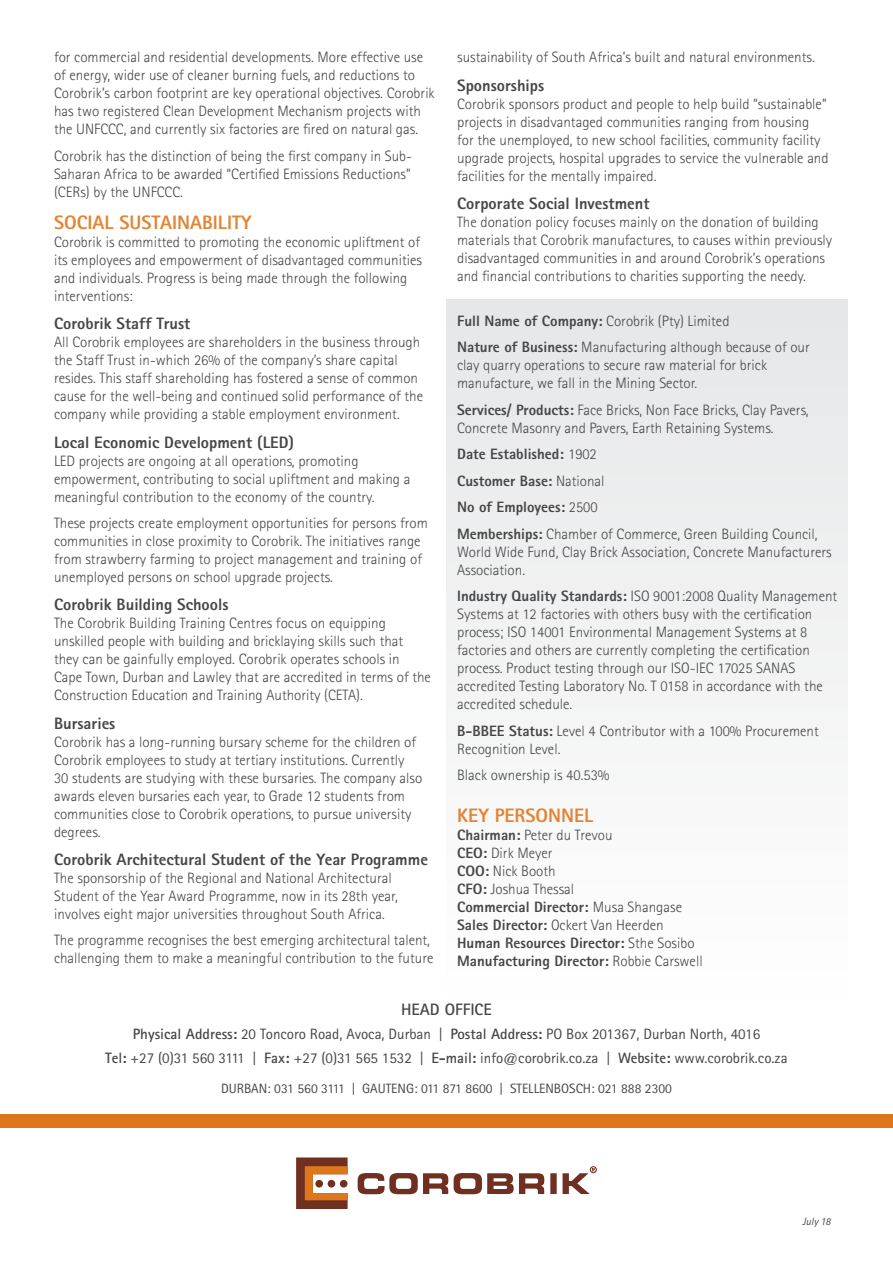
<style>
.page{position:relative;width:893px;height:1263px;background:#fff}
.page>*{position:absolute;margin:0;border:0;box-sizing:border-box;transform-origin:0 0}
.t1{font:800 19.5px "Rotis Sans Serif";color:#e28432}
.t2{font:800 16.5px "Rotis Sans Serif";color:#464547}
.t3{font:700 16.5px "Rotis Sans Serif";color:#464547}
.t4{font:300 15px/18px "Rotis Sans Serif";color:#464547}
.t5{font:800 15px/18px "Rotis Sans Serif";color:#464547}
.t6{font:15px/24px "Rotis Sans Serif";color:#464547;text-align:center}
.t7{font:13.5px "Rotis Sans Serif";color:#464547}
.t8{font:italic 10.5px "Rotis Sans Serif";color:#464547}
.s1{font-weight:800}
.s2{font-weight:300}
.s3{font-weight:700}
</style>
<div class="page">
<div style="left:446px;top:299px;width:402px;height:696px;background:#f2f2f3"></div>
<svg style="left:358px;top:1166px;width:239px;height:28px"></svg>
<svg style="left:296px;top:1157px;width:52px;height:52px"></svg>
<div style="left:315px;top:1180px;width:8px;height:7px;background:#6f2f21;border-radius:50%"></div>
<div style="left:328px;top:1180px;width:7px;height:7px;background:#6f2f21;border-radius:50%"></div>
<div style="left:340px;top:1180px;width:7px;height:7px;background:#6f2f21;border-radius:50%"></div>
<div style="left:0;top:1114px;width:893px;height:14px;background:#de761c"></div>
<p class="t4" style="left:54px;top:48px;width:382px">for commercial and residential developments. More effective use of energy, wider use of cleaner burning fuels, and reductions to Corobrik’s carbon footprint are key operational objectives. Corobrik has two registered Clean Development Mechanism projects with the U NFCCC, and currently six factories are fired on natural gas.</p>
<p class="t4" style="left:54px;top:147px;width:360px;text-align:justify">Corobrik has the distinction of being the first company in Sub-Saharan Africa to be awarded “Certified Emissions Reductions” (CERs) by the U NFCCC.</p>
<h1 class="t1" style="left:54px;top:210px;width:199px">Social Sustainability</h1>
<p class="t4" style="left:54px;top:233px;width:369px">Corobrik is committed to promoting the economic upliftment of its employees and empowerment of disadvantaged communities and individuals. Progress is being made through the following interventions:</p>
<p class="t2" style="left:54px;top:313px;width:138px">Corobrik Staff Trust</p>
<p class="t4" style="left:54px;top:333px;width:371px">All Corobrik employees are shareholders in the business through the Staff Trust in-which 26% of the company’s share capital resides. This staff shareholding has fostered a sense of common cause for the well-being and continued solid performance of the company while providing a stable employment environment.</p>
<p class="t2" style="left:54px;top:431px;width:242px">Local Economic Development (LED)</p>
<p class="t4" style="left:54px;top:451px;width:358px">LED projects are ongoing at all operations, promoting empowerment, contributing to social upliftment and making a meaningful contribution to the economy of the country.</p>
<p class="t4" style="left:54px;top:514px;width:375px">These projects create employment opportunities for persons from communities in close proximity to Corobrik. The initiatives range from strawberry farming to project management and training of unemployed persons on school upgrade projects.</p>
<p class="t2" style="left:54px;top:594px;width:176px">Corobrik Building Schools</p>
<p class="t4" style="left:54px;top:614px;width:378px">The Corobrik Building Training Centres focus on equipping unskilled people with building and bricklaying skills such that they can be gainfully employed. Corobrik operates schools in Cape Town, Durban and Lawley that are accredited in terms of the Construction Education and Training Authority (CETA).</p>
<p class="t2" style="left:54px;top:712px;width:63px">Bursaries</p>
<p class="t4" style="left:54px;top:733px;width:370px">Corobrik has a long-running bursary scheme for the children of Corobrik employees to study at tertiary institutions. Currently 30 students are studying with these bursaries. The company also awards eleven bursaries each year, to Grade 12 students from communities close to Corobrik operations, to pursue university degrees.</p>
<p class="t2" style="left:54px;top:849px;width:375px">Corobrik Architectural Student of the Year Programme</p>
<p class="t4" style="left:54px;top:869px;width:345px">The sponsorship of the Regional and National Architectural<br>Student of the Year Award Programme, now in its 28th year, involves eight major universities throughout South Africa.</p>
<p class="t4" style="left:54px;top:931px;width:381px">The programme recognises the best emerging architectural talent, challenging them to make a meaningful contribution to the future</p>
<p class="t4" style="left:457px;top:48px;width:359px">sustainability of South Africa’s built and natural environments.</p>
<p class="t2" style="left:457px;top:75px;width:89px">Sponsorships</p>
<p class="t4" style="left:457px;top:95px;width:373px">Corobrik sponsors product and people to help build “sustainable” projects in disadvantaged communities ranging from housing for the unemployed, to new school facilities, community facility upgrade projects, hospital upgrades to service the vulnerable and facilities for the mentally impaired.</p>
<p class="t2" style="left:457px;top:193px;width:194px">Corporate Social Investment</p>
<p class="t4" style="left:457px;top:213px;width:377px">The donation policy focuses mainly on the donation of building materials that Corobrik manufactures, to causes within previously disadvantaged communities in and around Corobrik’s operations and financial contributions to charities supporting the needy.</p>
<p class="t4" style="left:457px;top:307px;width:354px;line-height:26.5px"><span class="s1">Full Name of Company:</span> Corobrik (Pty) Limited<br><span class="s1">Nature of Business:</span> Manufacturing although because of our</p>
<p class="t4" style="left:457px;top:356px;width:311px">clay quarry operations to secure raw material for brick manufacture, we fall in the M ining Sector.</p>
<p class="t4" style="left:457px;top:401px;width:353px"><span class="s1">Services/ Products:</span> Face Bricks, Non Face Bricks, Clay Pavers,<br>Concrete Masonry and Pavers, Earth Retaining Systems.</p>
<p class="t5" style="left:457px;top:441px;width:362px;line-height:26.5px">Date Established: <span class="s2">1902<br></span>Customer Base: <span class="s2">National<br></span>No of Employees: <span class="s2">2500<br></span>Memberships: <span class="s2">Chamber of Commerce, Green Building Council,</span></p>
<p class="t4" style="left:457px;top:543px;width:376px">World Wide Fund, Clay Brick Association, Concrete Manufacturers<br>Association.</p>
<p class="t4" style="left:457px;top:587px;width:382px"><span class="s1">Industry Quality Standards:</span> ISO 9001:2008 Quality Management Systems at 12 factories with others busy with the certification process; ISO 14001 Environmental Management Systems at 8 factories and others are currently completing the certification process. Product testing through our ISO-IEC 17025 SANAS accredited Testing Laboratory No. T 0158 in accordance with the accredited schedule.</p>
<p class="t5" style="left:457px;top:721px;width:24px">B-BBEE</p>
<p class="t4" style="left:457px;top:722px;width:363px;text-indent:52px"><span class="s1">Status:</span> Level 4 Contributor with a 100% Procurement<br>Recognition Level.</p>
<p class="t4" style="left:457px;top:766px;width:154px">Black ownership is 40.53%</p>
<h1 class="t1" style="left:457px;top:802px;width:91px">KEY PERSONNEL</h1>
<p class="t4" style="left:457px;top:825px;width:157px"><span class="s1">Chairman:</span> Peter du Trevou<br><span class="s1">CEO :</span> Dirk Meyer<br><span class="s1">COO</span></p>
<p class="t5" style="left:457px;top:861px;width:247px;text-indent:28px">: <span class="s2">Nick Booth<br></span>CFO : <span class="s2">Joshua Thessal<br></span>Commercial Director: <span class="s2">M usa Shangase<br></span>Sales Director: <span class="s2">Ockert Van Heerden<br></span>Human Resources Director: <span class="s2">Sthe Sosibo<br></span>Manufacturing Director: <span class="s2">Robbie Carswell</span></p>
<p class="t3" style="left:401px;top:999px;width:92px">HEAD OFFICE</p>
<p class="t6" style="left:105px;top:1022px;width:684px"><span class="s3">Physical Address:</span> 20 Toncoro Road, Avoca, Durban | <span class="s3">Postal Address:</span> PO Box 201367, Durban North, 4016<br><span class="s3">Tel:</span> +27 (0)31 560 3111 | <span class="s3">Fax:</span> +27 (0)31 565 1532 | <span class="s3">E-mail:</span> info@corobrik.co.za | <span class="s3">Website:</span> www.corobrik.co.za</p>
<p class="t7" style="left:221px;top:1080px;width:24px">Durban</p>
<p class="t7" style="left:267px;top:1080px;width:287px">: 031 560 3111 | Gauteng : 011 871 8600 | Stellenbos</p>
<p class="t7" style="left:576px;top:1080px;width:98px">ch: 021 888 2300</p>
<p class="t8" style="left:802px;top:1215px;width:30px">July 18</p>
</div>
